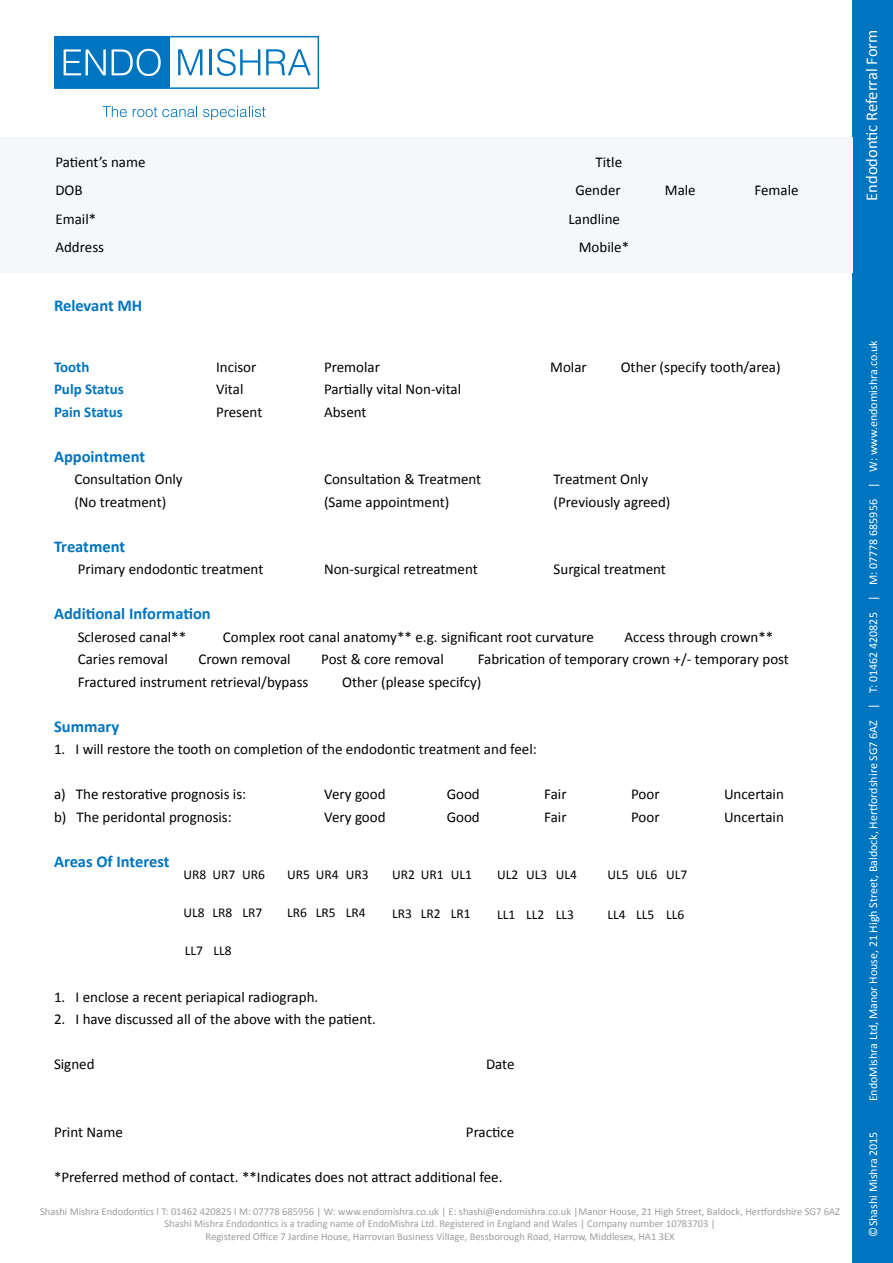
<style>
.page{position:relative;width:893px;height:1263px;background:#fff}
.page>*{position:absolute;margin:0;border:0;box-sizing:border-box;transform-origin:0 0}
.t1{font:700 16.5px "Calibri";color:#0075bf}
.t2{font:16.5px "Calibri";color:#fff}
.t3{font:15px "Calibri";color:#000}
.t4{font:700 15px "Calibri";color:#0075bf}
.t5{font:13.5px "Calibri";color:#000}
.t6{font:12px "Calibri";color:#fff}
.t7{font:10.5px/12.6px "Calibri";color:#9d9d9c;text-align:center}
</style>
<div class="page">
<div style="left:853px;top:0;width:40px;height:1263px;background:#0075bf"></div>
<div style="left:0;top:137px;width:853px;height:136px;background:#f5f8fb"></div>
<svg style="left:54px;top:36px;width:265px;height:53px"></svg>
<svg style="left:103px;top:106px;width:24px;height:11px"></svg>
<svg style="left:133px;top:106px;width:64px;height:11px"></svg>
<svg style="left:203px;top:106px;width:62px;height:14px"></svg>
<p class="t3" style="left:55px;top:151px;width:92px">Patient’s name</p>
<p class="t3" style="left:595px;top:151px;width:28px">Title</p>
<p class="t3" style="left:55px;top:180px;width:29px">DOB</p>
<p class="t3" style="left:575px;top:180px;width:47px">Gender</p>
<p class="t3" style="left:665px;top:180px;width:32px">Male</p>
<p class="t3" style="left:754px;top:180px;width:46px">Female</p>
<p class="t3" style="left:55px;top:208px;width:42px">Email*</p>
<p class="t3" style="left:569px;top:208px;width:53px">Landline</p>
<p class="t3" style="left:55px;top:237px;width:50px">Address</p>
<p class="t3" style="left:579px;top:237px;width:52px">Mobile*</p>
<p class="t1" style="left:54px;top:294px;width:90px">Relevant MH</p>
<p class="t4" style="left:54px;top:356px;width:37px">Tooth</p>
<p class="t3" style="left:216px;top:356px;width:42px">Incisor</p>
<p class="t3" style="left:324px;top:356px;width:57px">Premolar</p>
<p class="t3" style="left:550px;top:356px;width:38px">Molar</p>
<p class="t3" style="left:621px;top:356px;width:161px">Other (specify tooth/area)</p>
<p class="t4" style="left:54px;top:379px;width:71px">Pulp Status</p>
<p class="t3" style="left:216px;top:379px;width:29px">Vital</p>
<p class="t3" style="left:324px;top:379px;width:139px">Partially vital Non-vital</p>
<p class="t4" style="left:54px;top:401px;width:70px">Pain Status</p>
<p class="t3" style="left:216px;top:401px;width:48px">Present</p>
<p class="t3" style="left:324px;top:401px;width:44px">Absent</p>
<p class="t1" style="left:54px;top:445px;width:93px">Appointment</p>
<p class="t3" style="left:74px;top:469px;width:110px">Consultation Only</p>
<p class="t3" style="left:324px;top:469px;width:159px">Consultation &amp; Treatment</p>
<p class="t3" style="left:554px;top:469px;width:96px">Treatment Only</p>
<p class="t3" style="left:74px;top:491px;width:93px">(No treatment)</p>
<p class="t3" style="left:324px;top:491px;width:127px">(Same appointment)</p>
<p class="t3" style="left:554px;top:491px;width:118px">(Previously agreed)</p>
<p class="t1" style="left:54px;top:535px;width:73px">Treatment</p>
<p class="t3" style="left:78px;top:559px;width:187px">Primary endodontic treatment</p>
<p class="t3" style="left:324px;top:559px;width:155px">Non-surgical retreatment</p>
<p class="t3" style="left:554px;top:559px;width:114px">Surgical treatment</p>
<p class="t1" style="left:54px;top:602px;width:158px">Additional Information</p>
<p class="t3" style="left:78px;top:626px;width:110px">Sclerosed canal**</p>
<p class="t3" style="left:223px;top:626px;width:373px">Complex root canal anatomy** e.g. significant root curvature</p>
<p class="t3" style="left:625px;top:626px;width:150px">Access through crown**</p>
<p class="t3" style="left:78px;top:649px;width:92px">Caries removal</p>
<p class="t3" style="left:198px;top:649px;width:94px">Crown removal</p>
<p class="t3" style="left:321px;top:649px;width:124px">Post &amp; core removal</p>
<p class="t3" style="left:478px;top:649px;width:313px">Fabrication of temporary crown +/- temporary post</p>
<p class="t3" style="left:78px;top:671px;width:232px">Fractured instrument retrieval/bypass</p>
<p class="t3" style="left:342px;top:671px;width:141px">Other (please specifcy)</p>
<p class="t1" style="left:54px;top:715px;width:67px">Summary</p>
<p class="t3" style="left:54px;top:739px;width:484px">1. I will restore the tooth on completion of the endodontic treatment and feel:</p>
<p class="t3" style="left:54px;top:784px;width:194px">a) The restorative prognosis is:</p>
<p class="t3" style="left:324px;top:784px;width:63px">Very good</p>
<p class="t3" style="left:447px;top:784px;width:35px">Good</p>
<p class="t3" style="left:544px;top:784px;width:24px">Fair</p>
<p class="t3" style="left:631px;top:784px;width:30px">Poor</p>
<p class="t3" style="left:724px;top:784px;width:61px">Uncertain</p>
<p class="t3" style="left:54px;top:806px;width:179px">b) The peridontal prognosis:</p>
<p class="t3" style="left:324px;top:806px;width:63px">Very good</p>
<p class="t3" style="left:447px;top:806px;width:35px">Good</p>
<p class="t3" style="left:544px;top:806px;width:24px">Fair</p>
<p class="t3" style="left:631px;top:806px;width:30px">Poor</p>
<p class="t3" style="left:724px;top:806px;width:61px">Uncertain</p>
<p class="t1" style="left:54px;top:850px;width:117px">Areas Of Interest</p>
<p class="t5" style="left:184px;top:865px;width:83px">UR8 UR7 UR6</p>
<p class="t5" style="left:287px;top:865px;width:83px">UR5 UR4 UR3</p>
<p class="t5" style="left:392px;top:865px;width:81px">UR2 UR1 UL1</p>
<p class="t5" style="left:497px;top:865px;width:81px">UL2 UL3 UL4</p>
<p class="t5" style="left:607px;top:865px;width:81px">UL5 UL6 UL7</p>
<p class="t5" style="left:184px;top:903px;width:80px">UL8 LR8 LR7</p>
<p class="t5" style="left:287px;top:903px;width:80px">LR6 LR5 LR4</p>
<p class="t5" style="left:392px;top:904px;width:80px">LR3 LR2 LR1</p>
<p class="t5" style="left:497px;top:905px;width:78px">LL1 LL2 LL3</p>
<p class="t5" style="left:607px;top:905px;width:78px">LL4 LL5 LL6</p>
<p class="t5" style="left:185px;top:942px;width:49px">LL7 LL8</p>
<p class="t3" style="left:54px;top:986px;width:266px">1. I enclose a recent periapical radiograph.</p>
<p class="t3" style="left:54px;top:1009px;width:323px">2. I have discussed all of the above with the patient.</p>
<p class="t3" style="left:54px;top:1054px;width:42px">Signed</p>
<p class="t3" style="left:486px;top:1054px;width:30px">Date</p>
<p class="t3" style="left:54px;top:1121px;width:70px">Print Name</p>
<p class="t3" style="left:466px;top:1121px;width:50px">Practice</p>
<p class="t3" style="left:54px;top:1166px;width:450px">*Preferred method of contact. **Indicates does not attract additional fee.</p>
<p class="t7" style="left:40px;top:1205px;width:802px">Shashi Mishra Endodontics l T: 01462 420825 l M: 07778 685956 | W: www.endomishra.co.uk | E: shashi@endomishra.co.uk |Manor House, 21 High Street, Baldock, Hertfordshire SG7 6AZ<br>Shashi Mishra Endodontics is a trading name of EndoMishra Ltd. Registered in England and Wales | Company number 10783703 |<br>Registered Office 7 Jardine House, Harrovian Business Village, Bessborough Road, Harrow, Middlesex, HA1 3EX</p>
<p class="t2" style="left:860px;top:201px;width:173px;rotate:-90deg">Endodontic Referral Form</p>
<p class="t6" style="left:865px;top:1101px;width:762px;rotate:-90deg">EndoMishra Ltd, Manor House, 21 High Street, Baldock, Hertfordshire SG7 6AZ | T: 01462 420825 | M: 07778 685956 | W: www.endomishra.co.uk</p>
<p class="t6" style="left:865px;top:1236px;width:106px;rotate:-90deg">©Shashi Mishra 2015</p>
</div>
